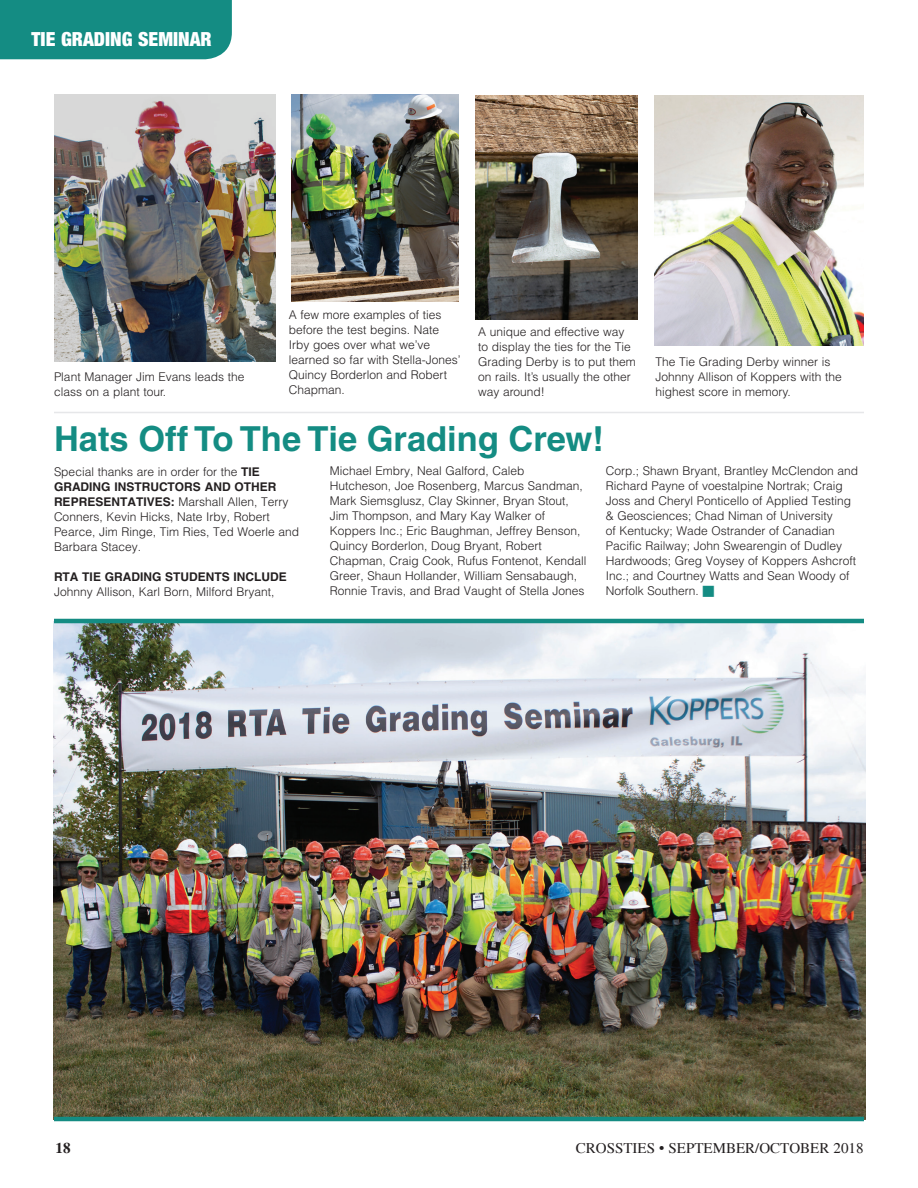
<style>
.page{position:relative;width:918px;height:1188px;background:#fff}
.page>*{position:absolute;margin:0;border:0;box-sizing:border-box;transform-origin:0 0}
.t1{font:700 34.5px "Helvetica";color:#148c83}
.t2{font:900 condensed 19.5px "Helvetica Neue";color:#fff}
.t3{font:15px "Times";color:#231f20}
.t4{font:700 15px "Times";color:#231f20}
.t5{font:300 12px/15px "Helvetica";color:#231f20}
.t6{font:700 12px "Helvetica";color:#231f20}
.s1{font-weight:700}
.s2{color:#148c83}
</style>
<div class="page">
<div style="left:0;top:0;width:232px;height:59px;background:#148c83"></div>
<img style="left:54px;top:623px;width:811px;height:496px">
<hr style="left:54px;top:619px;width:810px;height:4px;background:#148c83">
<hr style="left:54px;top:1117px;width:810px;height:4px;background:#148c83">
<img style="left:476px;top:95px;width:162px;height:224px">
<img style="left:654px;top:95px;width:210px;height:251px">
<img style="left:291px;top:94px;width:167px;height:208px">
<img style="left:54px;top:94px;width:221px;height:268px">
<hr style="left:54px;top:412px;width:810px;height:1px;background:#e6e7e9">
<h2 class="t2" style="left:32px;top:27px;width:182px">TIE GRADING SEMINAR</h2>
<p class="t5" style="left:54px;top:369px;width:192px">Plant Manager Jim Evans leads the class on a plant tour.</p>
<p class="t5" style="left:289px;top:307px;width:173px">A few more examples of ties before the test begins. Nate<br>Irby goes over what we’ve learned so far with Stella-Jones’<br>Quincy Borderlon and Robert<br>Chapman.</p>
<p class="t5" style="left:478px;top:324px;width:159px">A unique and effective way to display the ties for the Tie<br>Grading Derby is to put them on rails. It’s usually the other way around!</p>
<h1 class="t1" style="left:54px;top:418px;width:551px">Hats Off To The Tie Grading Crew!</h1>
<p class="t5" style="left:656px;top:354px;width:188px">The Tie Grading Derby winner is<br>Johnny Allison of Koppers with the highest score in memory.</p>
<p class="t5" style="left:54px;top:464px;width:247px">Special thanks are in order for the <span class="s1">TIE GRADING INSTRUCTORS AND OTHER REPRESENTATIVES:</span> Marshall Allen, Terry Conners, Kevin Hicks, Nate Irby, Robert Pearce, Jim Ringe, Tim Ries, Ted Woerle and Barbara Stacey.</p>
<p class="t6" style="left:54px;top:569px;width:234px">RTA TIE GRADING STUDENTS INCLUDE</p>
<p class="t5" style="left:54px;top:584px;width:222px">Johnny Allison, Karl Born, Milford Bryant,</p>
<p class="t5" style="left:330px;top:463px;width:258px">Michael Embry, Neal Galford, Caleb Hutcheson, Joe Rosenberg, Marcus Sandman, Mark Siemsglusz, Clay Skinner, Bryan Stout, Jim Thompson, and Mary Kay Walker of Koppers Inc.; Eric Baughman, Jeffrey Benson, Quincy Borderlon, Doug Bryant, Robert Chapman, Craig Cook, Rufus Fontenot, Kendall Greer, Shaun Hollander, William Sensabaugh, Ronnie Travis, and Brad Vaught of Stella Jones</p>
<p class="t5" style="left:606px;top:463px;width:254px">Corp.; Shawn Bryant, Brantley McClendon and Richard Payne of voestalpine Nortrak; Craig Joss and Cheryl Ponticello of Applied Testing &amp; Geosciences; Chad Niman of University<br>of Kentucky; Wade Ostrander of Canadian Pacific Railway; John Swearengin of Dudley Hardwoods; Greg Voysey of Koppers Ashcroft Inc.; and Courtney Watts and Sean Woody of Norfolk Southern. <span class="s2">■</span></p>
<p class="t4" style="left:56px;top:1139px;width:16px">18</p>
<p class="t3" style="left:576px;top:1140px;width:289px">CROSSTIES • SEPTEMBER/OCTOBER 2018</p>
</div>
